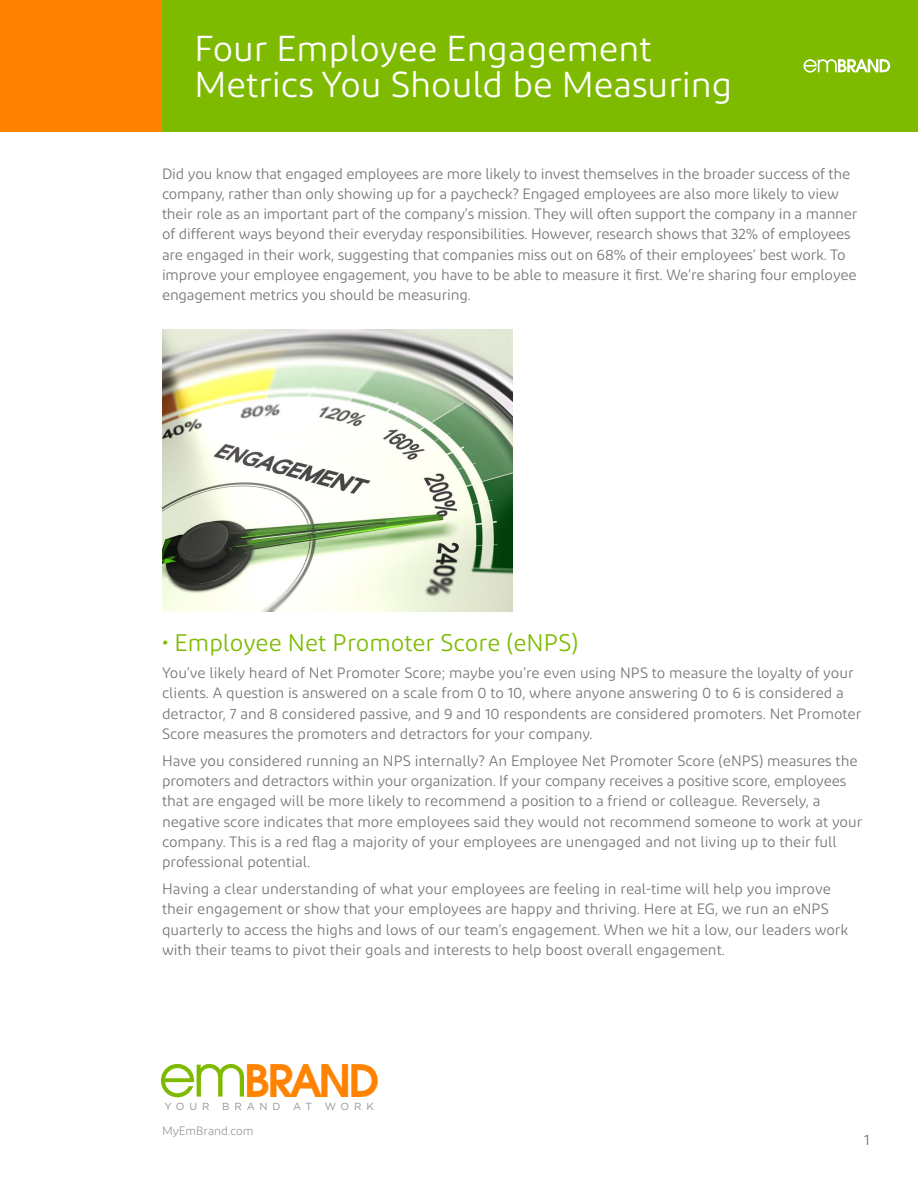
<style>
.page{position:relative;width:918px;height:1188px;background:#fff}
.page>*{position:absolute;margin:0;border:0;box-sizing:border-box;transform-origin:0 0}
.t1{font:58.35px "Avant Garde";color:#7ebb00}
.t2{font:600 44.55px "Avant Garde";letter-spacing:-.075em;color:#ff8300}
.t3{font:36px/36px "Diodrum";color:#fff}
.t4{font:24px "Diodrum";color:#7ebb00}
.t5{font:15px/20.2px "Diodrum";letter-spacing:-.005em;color:#76777b}
.t6{font:300 12px "Diodrum";color:#76777b}
.t7{font:10.2px "Gotham";letter-spacing:.47em;color:#919498}
</style>
<div class="page">
<div style="left:162px;top:0;width:756px;height:132px;background:#7ebb00"></div>
<div style="left:0;top:0;width:162px;height:132px;background:#ff8300"></div>
<img style="left:162px;top:330px;width:351px;height:282px">
<svg style="left:804px;top:59px;width:86px;height:14px"></svg>
<h3 class="t3" style="left:194px;top:30px;width:539px">Four Employee Engagement<br>Metrics You Should be Measuring</h3>
<p class="t5" style="left:162px;top:163px;width:697px">Did you know that engaged employees are more likely to invest themselves in the broader success of the company, rather than only showing up for a paycheck? Engaged employees are also more likely to view their role as an important part of the company’s mission. They will often support the company in a manner of different ways beyond their everyday responsibilities. However, research shows that 32% of employees are engaged in their work, suggesting that companies miss out on 68% of their employees’ best work. To improve your employee engagement, you have to be able to measure it first. We’re sharing four employee engagement metrics you should be measuring.</p>
<h3 class="t4" style="left:162px;top:628px;width:418px">• Employee Net Promoter Score (eNPS)</h3>
<p class="t5" style="left:162px;top:663px;width:701px">You’ve likely heard of Net Promoter Score; maybe you’re even using NPS to measure the loyalty of your clients. A question is answered on a scale from 0 to 10, where anyone answering 0 to 6 is considered a detractor, 7 and 8 considered passive, and 9 and 10 respondents are considered promoters. Net Promoter Score measures the promoters and detractors for your company.</p>
<p class="t5" style="left:162px;top:750px;width:702px">Have you considered running an NPS internally? An Employee Net Promoter Score (eNPS) measures the promoters and detractors within your organization. If your company receives a positive score, employees that are engaged will be more likely to recommend a position to a friend or colleague. Reversely, a negative score indicates that more employees said they would not recommend someone to work at your company. This is a red flag a majority of your employees are unengaged and not living up to their full professional potential.</p>
<p class="t5" style="left:162px;top:879px;width:688px">Having a clear understanding of what your employees are feeling in real-time will help you improve their engagement or show that your employees are happy and thriving. Here at EG, we run an eNPS quarterly to access the highs and lows of our team’s engagement. When we hit a low, our leaders work with their teams to pivot their goals and interests to help boost overall engagement.</p>
<h2 class="t2" style="left:244px;top:1051px;width:137px">BRAND</h2>
<p class="t7" style="left:293px;top:1101px;width:82px">AT WORK</p>
<p class="t6" style="left:162px;top:1123px;width:93px">MyEmBrand.com</p>
<h1 class="t1" style="left:158px;top:1039px;width:91px">em</h1>
<p class="t7" style="left:164px;top:1101px;width:118px">YOUR BRAND</p>
<p class="t5" style="left:864px;top:1130px;width:7px">1</p>
</div>
